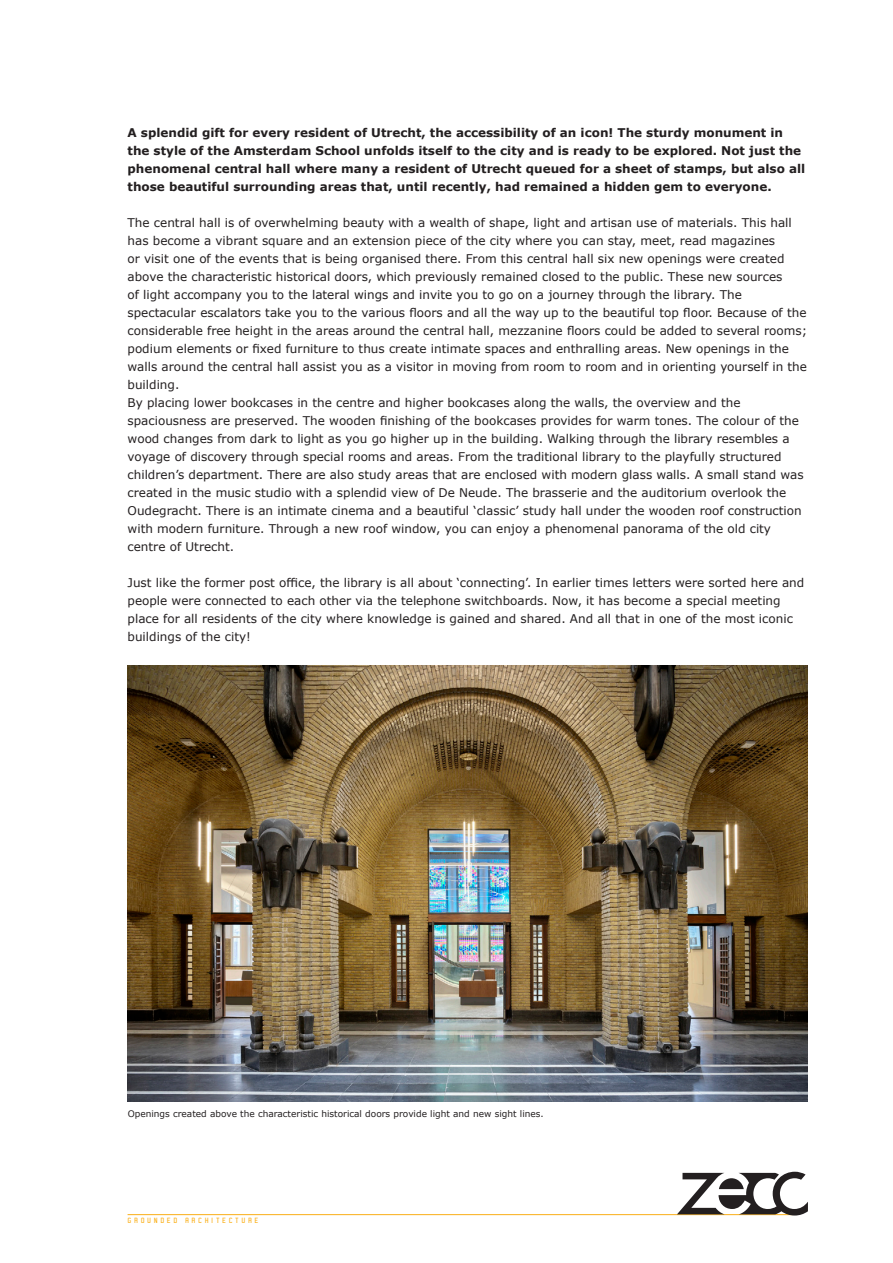
<style>
.page{position:relative;width:893px;height:1263px;background:#fff}
.page>*{position:absolute;margin:0;border:0;box-sizing:border-box;transform-origin:0 0}
.Basis_tekst__verdana{font:12px/18px "Verdana";color:#231f20}
.Basis_tekst__verdana-2{font:700 12px/18px "Verdana";color:#231f20}
.t1{font:9px "Verdana";color:#231f20}
.t2{font:7.95px "Robust ICG";color:#faaf18}
</style>
<div class="page">
<hr style="left:128px;top:1214px;width:665px;height:1px;background:#faaf18">
<svg style="left:677px;top:1172px;width:131px;height:43px"></svg>
<img style="left:128px;top:665px;width:680px;height:436px">
<p class="Basis_tekst__verdana-2" style="left:128px;top:123px;width:679px">A splendid gift for every resident of Utrecht, the accessibility of an icon! The sturdy monument in the style of the Amsterdam School unfolds itself to the city and is ready to be explored. Not just the phenomenal central hall where many a resident of Utrecht queued for a sheet of stamps, but also all those beautiful surrounding areas that, until recently, had remained a hidden gem to everyone.</p>
<p class="Basis_tekst__verdana" style="left:128px;top:213px;width:681px">The central hall is of overwhelming beauty with a wealth of shape, light and artisan use of materials. This hall has become a vibrant square and an extension piece of the city where you can stay, meet, read magazines<br>or visit one of the events that is being organised there. From this central hall six new openings were created above the characteristic historical doors, which previously remained closed to the public. These new sources<br>of light accompany you to the lateral wings and invite you to go on a journey through the library. The spectacular escalators take you to the various floors and all the way up to the beautiful top floor. Because of the considerable free height in the areas around the central hall, mezzanine floors could be added to several rooms; podium elements or fixed furniture to thus create intimate spaces and enthralling areas. New openings in the walls around the central hall assist you as a visitor in moving from room to room and in orienting yourself in the building.</p>
<p class="Basis_tekst__verdana" style="left:128px;top:393px;width:678px">By placing lower bookcases in the centre and higher bookcases along the walls, the overview and the spaciousness are preserved. The wooden finishing of the bookcases provides for warm tones. The colour of the wood changes from dark to light as you go higher up in the building. Walking through the library resembles a voyage of discovery through special rooms and areas. From the traditional library to the playfully structured children’s department. There are also study areas that are enclosed with modern glass walls. A small stand was created in the music studio with a splendid view of De Neude. The brasserie and the auditorium overlook the Oudegracht. There is an intimate cinema and a beautiful ‘classic’ study hall under the wooden roof construction with modern furniture. Through a new roof window, you can enjoy a phenomenal panorama of the old city centre of Utrecht.</p>
<p class="Basis_tekst__verdana" style="left:128px;top:573px;width:678px">Just like the former post office, the library is all about ‘connecting’. In earlier times letters were sorted here and people were connected to each other via the telephone switchboards. Now, it has become a special meeting place for all residents of the city where knowledge is gained and shared. And all that in one of the most iconic buildings of the city!</p>
<p class="t1" style="left:128px;top:1107px;width:418px">Openings created above the characteristic historical doors provide light and new sight lines.</p>
<p class="t2" style="left:128px;top:1216px;width:133px">G R O U N D E D A R C H I T E C T U R E</p>
</div>
